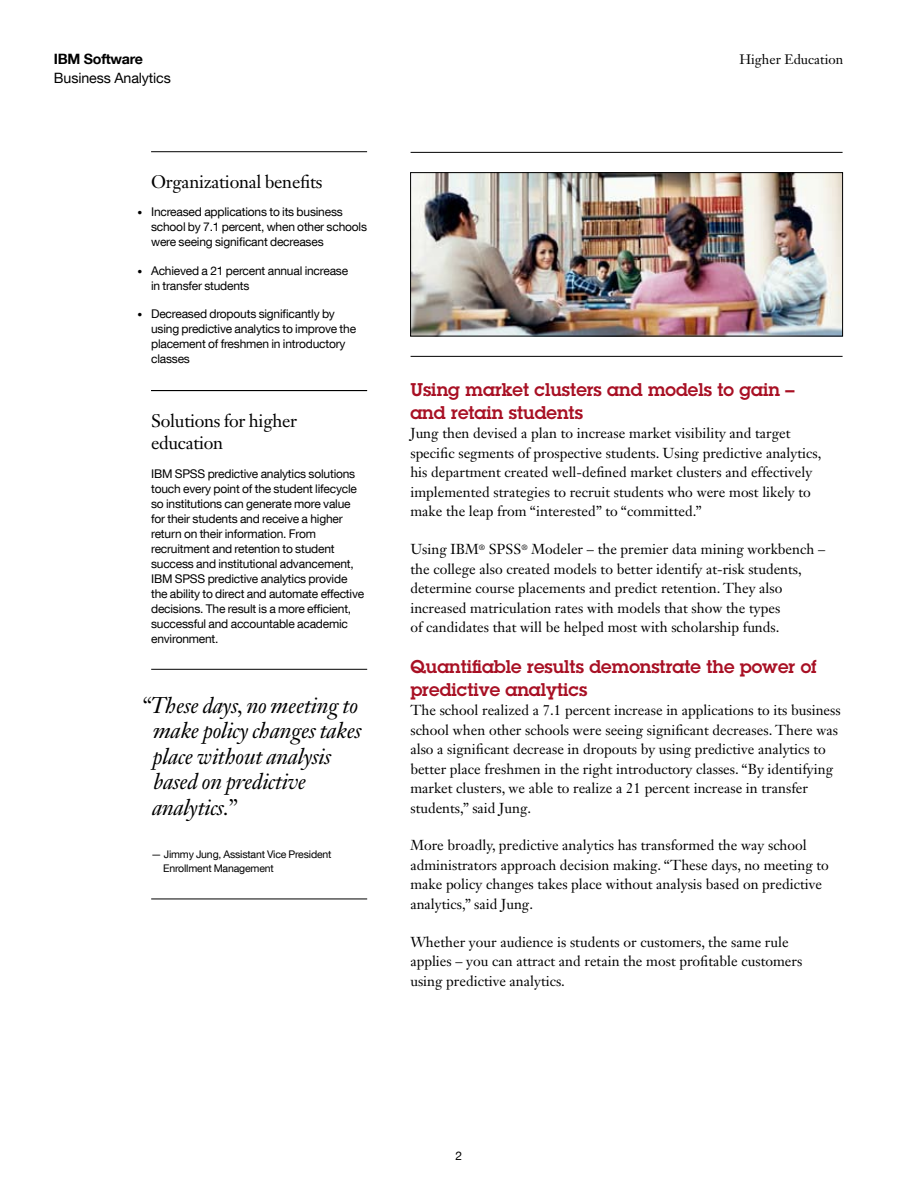
<style>
.page{position:relative;width:918px;height:1188px;background:#fff}
.page>*{position:absolute;margin:0;border:0;box-sizing:border-box;transform-origin:0 0}
.t1{font:italic 22.5px/25.5px "Janson Text LT Std";letter-spacing:-.015em;color:#000}
.t2{font:600 18px/22.5px "Lubalin Graph Std";color:#a81024}
.t3{font:18px/22.5px "Janson Text LT Std";letter-spacing:-.015em;color:#000}
.t4{font:14.25px/19.5px "Janson Text LT Std";color:#000}
.t5{font:14.25px "Helvetica Neue LT Com";letter-spacing:-.01em;color:#000}
.t6{font:700 14.25px "Helvetica Neue LT Com";letter-spacing:-.02em;color:#000}
.t7{font:13.5px "Janson Text LT Std";color:#000}
.t8{font:12px/15px "Helvetica Neue LT Com";letter-spacing:-.015em;color:#000}
.t9{font:10.5px/13.5px "Helvetica Neue LT Com";letter-spacing:-.015em;color:#000}
.s1{font-size:9.75px}
</style>
<div class="page">
<hr style="left:151px;top:669px;width:216px;height:1px;background:#000">
<hr style="left:151px;top:899px;width:216px;height:1px;background:#000">
<hr style="left:151px;top:151px;width:216px;height:1px;background:#000">
<hr style="left:151px;top:390px;width:216px;height:1px;background:#000">
<img style="left:412px;top:174px;width:429px;height:160px">
<div style="left:410px;top:172px;width:433px;height:164px;border:1px solid #000"></div>
<hr style="left:411px;top:152px;width:432px;height:1px;background:#000">
<hr style="left:411px;top:356px;width:432px;height:1px;background:#000">
<p class="t6" style="left:54px;top:50px;width:90px">IBM Software</p>
<p class="t7" style="left:739px;top:51px;width:105px">Higher Education</p>
<p class="t5" style="left:54px;top:69px;width:118px">Business Analytics</p>
<p class="t3" style="left:151px;top:170px;width:173px">Organizational benefits</p>
<p class="t8" style="left:151px;top:204px;width:217px;text-indent:-14px"><span class="s1">•</span> Increased applications to its business school by 7.1 percent, when other schools were seeing significant decreases</p>
<p class="t8" style="left:151px;top:263px;width:199px;text-indent:-14px"><span class="s1">•</span> Achieved a 21 percent annual increase in transfer students</p>
<p class="t8" style="left:151px;top:306px;width:207px;text-indent:-14px"><span class="s1">•</span> Decreased dropouts significantly by using predictive analytics to improve the placement of freshmen in introductory classes</p>
<p class="t3" style="left:151px;top:409px;width:148px">Solutions for higher education</p>
<p class="t8" style="left:151px;top:465px;width:215px">IBM SPSS predictive analytics solutions touch every point of the student lifecycle so institutions can generate more value for their students and receive a higher return on their information. From recruitment and retention to student success and institutional advancement, IBM SPSS predictive analytics provide the ability to direct and automate effective decisions. The result is a more efficient, successful and accountable academic environment.</p>
<h1 class="t1" style="left:152px;top:693px;width:211px;text-indent:-11px">“These days, no meeting to make policy changes takes place without analysis based on predictive analytics.”</h1>
<p class="t9" style="left:163px;top:847px;width:170px;text-indent:-12px">— Jimmy Jung, Assistant Vice President<br>Enrollment Management</p>
<p class="t2" style="left:410px;top:379px;width:386px">Using market clusters and models to gain – and retain students</p>
<p class="t4" style="left:410px;top:424px;width:413px">Jung then devised a plan to increase market visibility and target specific segments of prospective students. Using predictive analytics, his department created well-defined market clusters and effectively implemented strategies to recruit students who were most likely to make the leap from “interested” to “committed.”</p>
<p class="t4" style="left:410px;top:539px;width:416px">Using IBM<sup>®</sup> SPSS<sup>®</sup> Modeler – the premier data mining workbench – the college also created models to better identify at-risk students, determine course placements and predict retention. They also increased matriculation rates with models that show the types<br>of candidates that will be helped most with scholarship funds.</p>
<p class="t2" style="left:410px;top:655px;width:408px">Quantifiable results demonstrate the power of predictive analytics</p>
<p class="t4" style="left:410px;top:700px;width:432px">The school realized a 7.1 percent increase in applications to its business school when other schools were seeing significant decreases. There was also a significant decrease in dropouts by using predictive analytics to better place freshmen in the right introductory classes. “By identifying market clusters, we able to realize a 21 percent increase in transfer students,” said Jung.</p>
<p class="t4" style="left:410px;top:836px;width:420px">More broadly, predictive analytics has transformed the way school administrators approach decision making. “These days, no meeting to make policy changes takes place without analysis based on predictive analytics,” said Jung.</p>
<p class="t4" style="left:410px;top:932px;width:394px">Whether your audience is students or customers, the same rule applies – you can attract and retain the most profitable customers using predictive analytics.</p>
<p class="t8" style="left:456px;top:1148px;width:8px">2</p>
</div>
